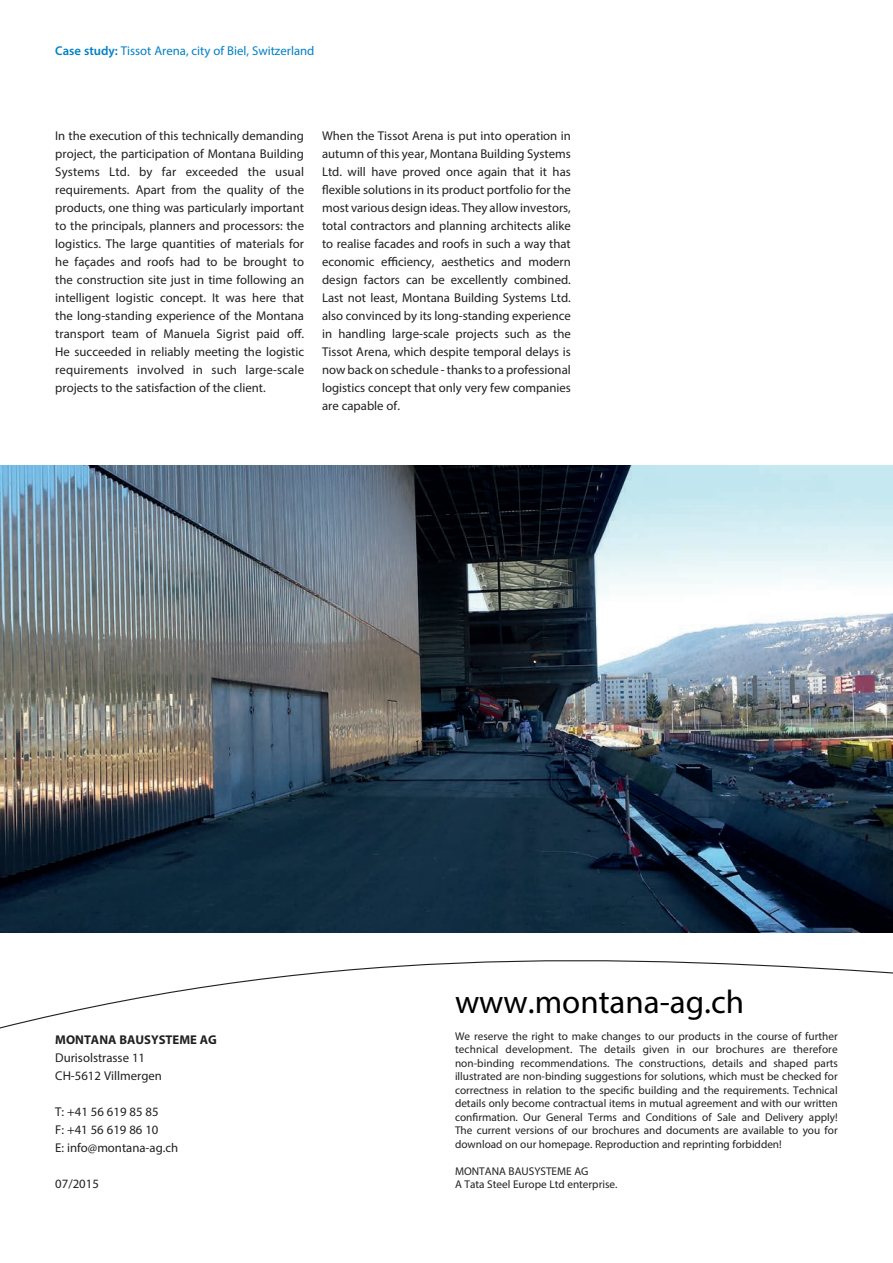
<style>
.page{position:relative;width:893px;height:1263px;background:#fff}
.page>*{position:absolute;margin:0;border:0;box-sizing:border-box;transform-origin:0 0}
.t1{font:33px "Myriad Pro";color:#000}
.t2{font:12.75px/18px "Myriad Pro";color:#231f20;text-align:justify}
.t3{font:12.75px "Myriad Pro";color:#0080c5}
.t4{font:700 12.75px "Myriad Pro";color:#231f20}
.t5{font:11.25px/13.5px "Myriad Pro";color:#231f20;text-align:justify}
.s1{font-weight:600}
</style>
<div class="page">
<img style="left:0;top:466px;width:893px;height:467px">
<svg style="left:0;top:960px;width:893px;height:69px"></svg>
<p class="t3" style="left:55px;top:43px;width:261px"><span class="s1">Case study:</span> Tissot Arena, city of Biel, Switzerland</p>
<p class="t2" style="left:55px;top:127px;width:250px">In the execution of this technically demanding project, the participation of Montana Building Systems Ltd. by far exceeded the usual requirements. Apart from the quality of the products, one thing was particularly important to the principals, planners and processors: the logistics. The large quantities of materials for he façades and roofs had to be brought to the construction site just in time following an intelligent logistic concept. It was here that the long-standing experience of the Montana transport team of Manuela Sigrist paid off.<br>He succeeded in reliably meeting the logistic requirements involved in such large-scale projects to the satisfaction of the client.</p>
<p class="t2" style="left:322px;top:127px;width:250px">When the Tissot Arena is put into operation in autumn of this year, Montana Building Systems Ltd. will have proved once again that it has flexible solutions in its product portfolio for the most various design ideas. They allow investors, total contractors and planning architects alike to realise facades and roofs in such a way that economic efficiency, aesthetics and modern design factors can be excellently combined.<br>Last not least, Montana Building Systems Ltd. also convinced by its long-standing experience in handling large-scale projects such as the Tissot Arena, which despite temporal delays is now back on schedule - thanks to a professional logistics concept that only very few companies are capable of.</p>
<p class="t4" style="left:55px;top:1031px;width:163px">MONTANA BAUSYSTEME AG</p>
<p class="t2" style="left:55px;top:1049px;width:108px">Durisolstrasse 11<br>CH-5612 Villmergen</p>
<p class="t2" style="left:55px;top:1103px;width:124px;text-align:left">T: +41 56 619 85 85<br>F: +41 56 619 86 10<br>E: info@montana-ag.ch</p>
<p class="t2" style="left:55px;top:1175px;width:45px">07/2015</p>
<h1 class="t1" style="left:455px;top:981px;width:291px">www.montana-ag.ch</h1>
<p class="t5" style="left:455px;top:1029px;width:384px">We reserve the right to make changes to our products in the course of further technical development. The details given in our brochures are therefore non-binding recommendations. The constructions, details and shaped parts illustrated are non-binding suggestions for solutions, which must be checked for correctness in relation to the specific building and the requirements. Technical details only become contractual items in mutual agreement and with our written confirmation. Our General Terms and Conditions of Sale and Delivery apply!<br>The current versions of our brochures and documents are available to you for download on our homepage. Reproduction and reprinting forbidden!</p>
<p class="t5" style="left:455px;top:1164px;width:164px">MONTANA BAUSYSTEME AG<br>A Tata Steel Europe Ltd enterprise.</p>
</div>
